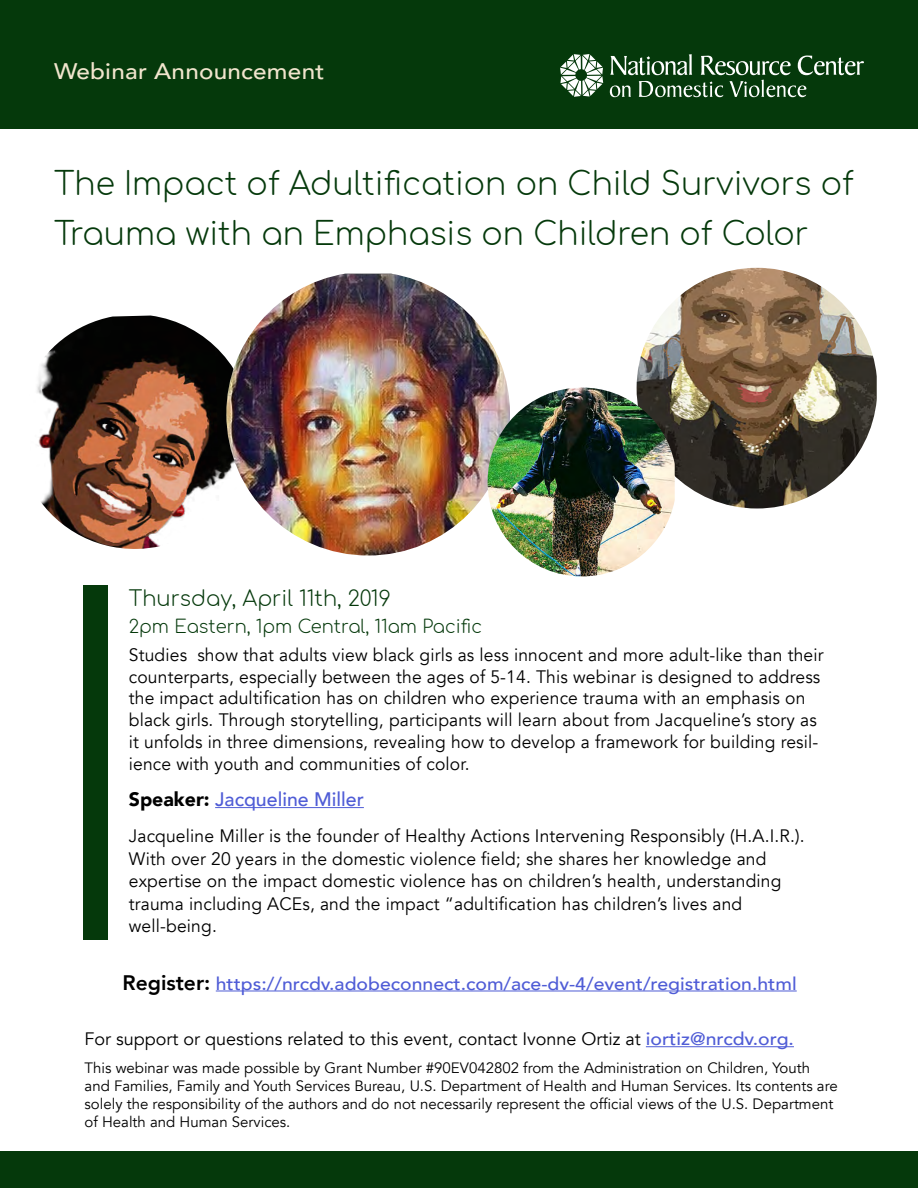
<style>
.page{position:relative;width:918px;height:1188px;background:#fff}
.page>*{position:absolute;margin:0;border:0;box-sizing:border-box;transform-origin:0 0}
.t1{font:300 31.5px/49.5px "Comfortaa";color:#05390b}
.t2{font:500 22.5px "Avenir";letter-spacing:.01em;color:#f1e5cd;scale:1.08 1}
.t3{font:300 21px "Comfortaa";color:#05390b}
.t4{font:500 19.5px "Avenir";color:#4f5cd6}
.t5{font:18px/21.8px "Avenir";letter-spacing:.01em;color:#000}
.t6{font:500 18px "Avenir";color:#4f5cd6;scale:1.08 1}
.t7{font:300 18px "Comfortaa";color:#05390b}
.t8{font:15px/18px "Avenir";color:#000}
.s1{font-weight:900;color:#000}
.s2{font-weight:800;font-size:21px;color:#000}
.s3{font-weight:500;color:#4f5cd6}
</style>
<div class="page">
<div style="left:83px;top:585px;width:25px;height:355px;background:#05390b"></div>
<div style="left:0;top:0;width:918px;height:129px;background:#05390b"></div>
<div style="left:0;top:1151px;width:918px;height:37px;background:#05390b"></div>
<svg style="left:560px;top:54px;width:43px;height:43px"></svg>
<svg style="left:610px;top:54px;width:254px;height:43px"></svg>
<hr style="left:646px;top:1046px;width:148px;height:1px;background:#4f5cd6">
<hr style="left:215px;top:807px;width:149px;height:1px;background:#4f5cd6">
<hr style="left:216px;top:991px;width:581px;height:1px;background:#4f5cd6">
<img style="left:37px;top:316px;width:189px;height:233px">
<img style="left:226px;top:274px;width:282px;height:282px">
<img style="left:637px;top:268px;width:240px;height:240px">
<img style="left:488px;top:388px;width:187px;height:188px">
<p class="t2" style="left:54px;top:51px;width:252px">Webinar Announcement</p>
<h1 class="t1" style="left:54px;top:155px;width:801px">The Impact of Adultification on Child Survivors of<br>Trauma with an Emphasis on Children of Color</h1>
<p class="t3" style="left:129px;top:579px;width:263px">Thursday, April 11th, 2019</p>
<p class="t7" style="left:129px;top:610px;width:355px">2pm Eastern, 1pm Central, 11am Pacific</p>
<p class="t5" style="left:129px;top:644px;width:696px">Studies show that adults view black girls as less innocent and more adult-like than their counterparts, especially between the ages of 5-14. This webinar is designed to address the impact adultification has on children who experience trauma with an emphasis on black girls. Through storytelling, participants will learn about from Jacqueline’s story as it unfolds in three dimensions, revealing how to develop a framework for building resil&shy;ience with youth and communities of color.</p>
<p class="t4" style="left:129px;top:782px;width:237px"><span class="s1">Speaker:</span> Jacqueline Miller</p>
<p class="t5" style="left:129px;top:825px;width:677px;line-height:22.5px">Jacqueline Miller is the founder of Healthy Actions Intervening Responsibly (H.A.I.R.).<br>With over 20 years in the domestic violence field; she shares her knowledge and expertise on the impact domestic violence has on children’s health, understanding trauma including ACEs, and the impact “adultification has children’s lives and well-being.</p>
<p class="t6" style="left:122px;top:968px;width:626px"><span class="s2">Register:</span> https://nrcdv.adobeconnect.com/ace-dv-4/event/registration.html</p>
<p class="t5" style="left:85px;top:1029px;width:711px">For support or questions related to this event, contact Ivonne Ortiz at <span class="s3">iortiz@nrcdv.org.</span></p>
<p class="t8" style="left:85px;top:1059px;width:755px">This webinar was made possible by Grant Number #90EV042802 from the Administration on Children, Youth and Families, Family and Youth Services Bureau, U.S. Department of Health and Human Services. Its contents are solely the responsibility of the authors and do not necessarily represent the official views of the U.S. Department of Health and Human Services.</p>
</div>
